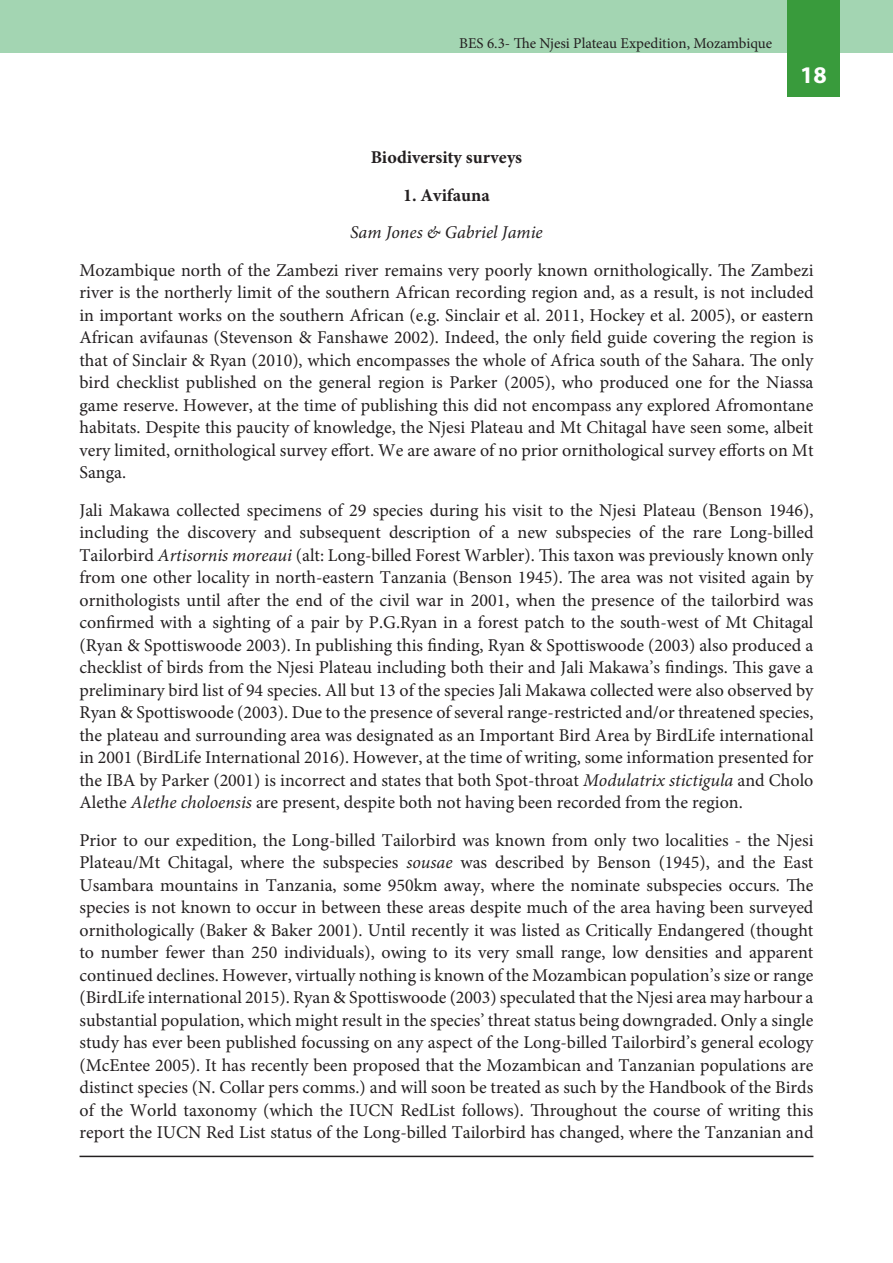
<style>
.page{position:relative;width:893px;height:1263px;background:#fff}
.page>*{position:absolute;margin:0;border:0;box-sizing:border-box;transform-origin:0 0}
.t1{font:700 24px "Myriad Pro";color:#fff}
.t2{font:18px/22.5px "Minion Pro";color:#231f20;text-align:justify}
.t3{font:700 18px "Minion Pro";color:#231f20}
.t4{font:italic 18px "Minion Pro";color:#231f20}
.t5{font:15px "Minion Pro";color:#231f20}
.s1{font-style:italic}
</style>
<div class="page">
<div style="left:0;top:0;width:893px;height:53px;background:#a3d5b2"></div>
<div style="left:787px;top:0;width:53px;height:97px;background:#399b3c"></div>
<hr style="left:79px;top:1156px;width:734px;height:1px;background:#231f20">
<p class="t5" style="left:459px;top:33px;width:314px">BES 6.3- The Njesi Plateau Expedition, Mozambique</p>
<h1 class="t1" style="left:800px;top:59px;width:28px">18</h1>
<p class="t3" style="left:371px;top:145px;width:153px">Biodiversity surveys</p>
<p class="t3" style="left:403px;top:182px;width:88px">1. Avifauna</p>
<p class="t4" style="left:350px;top:220px;width:194px">Sam Jones &amp; Gabriel Jamie</p>
<p class="t2" style="left:80px;top:259px;width:736px">Mozambique north of the Zambezi river remains very poorly known ornithologically. The Zambezi river is the northerly limit of the southern African recording region and, as a result, is not included in important works on the southern African (e.g. Sinclair et al. 2011, Hockey et al. 2005), or eastern African avifaunas (Stevenson &amp; Fanshawe 2002). Indeed, the only field guide covering the region is that of Sinclair &amp; Ryan (2010), which encompasses the whole of Africa south of the Sahara. The only bird checklist published on the general region is Parker (2005), who produced one for the Niassa game reserve. However, at the time of publishing this did not encompass any explored Afromontane habitats. Despite this paucity of knowledge, the Njesi Plateau and Mt Chitagal have seen some, albeit very limited, ornithological survey effort. We are aware of no prior ornithological survey efforts on Mt Sanga.</p>
<p class="t2" style="left:80px;top:499px;width:736px">Jali Makawa collected specimens of 29 species during his visit to the Njesi Plateau (Benson 1946), including the discovery and subsequent description of a new subspecies of the rare Long-billed Tailorbird <span class="s1">Artisornis moreaui</span> (alt: Long-billed Forest Warbler). This taxon was previously known only from one other locality in north-eastern Tanzania (Benson 1945). The area was not visited again by ornithologists until after the end of the civil war in 2001, when the presence of the tailorbird was confirmed with a sighting of a pair by P.G.Ryan in a forest patch to the south-west of Mt Chitagal (Ryan &amp; Spottiswoode 2003). In publishing this finding, Ryan &amp; Spottiswoode (2003) also produced a checklist of birds from the Njesi Plateau including both their and Jali Makawa’s findings. This gave a preliminary bird list of 94 species. All but 13 of the species Jali Makawa collected were also observed by Ryan &amp; Spottiswoode (2003). Due to the presence of several range-restricted and/or threatened species, the plateau and surrounding area was designated as an Important Bird Area by BirdLife international in 2001 (BirdLife International 2016). However, at the time of writing, some information presented for the IBA by Parker (2001) is incorrect and states that both Spot-throat <span class="s1">Modulatrix stictigula</span> and Cholo Alethe <span class="s1">Alethe choloensis</span> are present, despite both not having been recorded from the region.</p>
<p class="t2" style="left:80px;top:829px;width:736px">Prior to our expedition, the Long-billed Tailorbird was known from only two localities - the Njesi Plateau/Mt Chitagal, where the subspecies <span class="s1">sousae</span> was described by Benson (1945), and the East Usambara mountains in Tanzania, some 950km away, where the nominate subspecies occurs. The species is not known to occur in between these areas despite much of the area having been surveyed ornithologically (Baker &amp; Baker 2001). Until recently it was listed as Critically Endangered (thought to number fewer than 250 individuals), owing to its very small range, low densities and apparent continued declines. However, virtually nothing is known of the Mozambican population’s size or range (BirdLife international 2015). Ryan &amp; Spottiswoode (2003) speculated that the Njesi area may harbour a substantial population, which might result in the species’ threat status being downgraded. Only a single study has ever been published focussing on any aspect of the Long-billed Tailorbird’s general ecology (McEntee 2005). It has recently been proposed that the Mozambican and Tanzanian populations are distinct species (N. Collar pers comms.) and will soon be treated as such by the Handbook of the Birds of the World taxonomy (which the IUCN RedList follows). Throughout the course of writing this report the IUCN Red List status of the Long-billed Tailorbird has changed, where the Tanzanian and</p>
</div>
